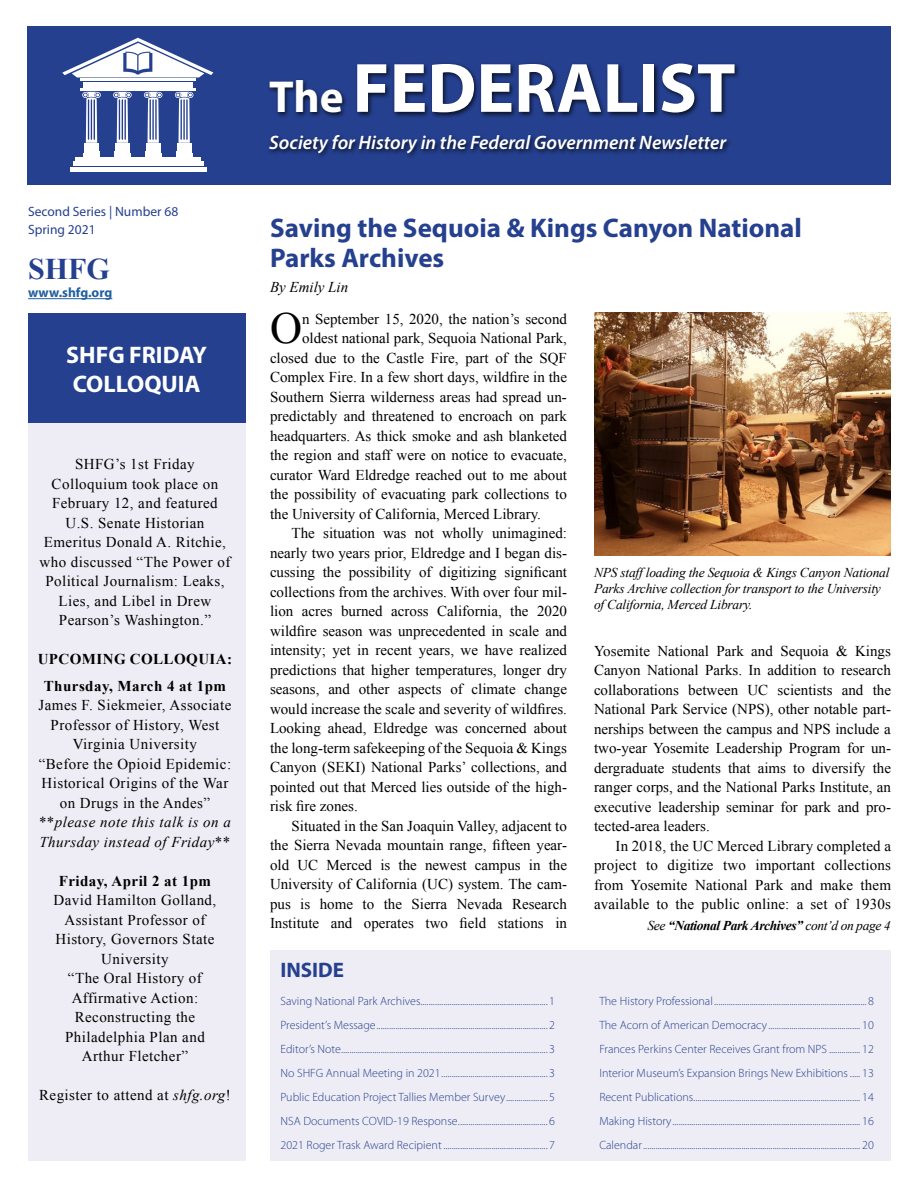
<style>
.page{position:relative;width:918px;height:1188px;background:#fff}
.page>*{position:absolute;margin:0;border:0;box-sizing:border-box;transform-origin:0 0}
.t1{font:700 70.5px "Myriad Pro";color:#fff}
.t2{font:44.4px "Times New Roman";color:#000}
.t3{font:700 30px "Times New Roman";color:#25408f}
.t4{font:700 27px/30px "Myriad Pro";color:#25408f}
.t5{font:700 24px/28.8px "Myriad Pro";color:#fff}
.t6{font:700 21px "Myriad Pro";color:#25408f}
.t7{font:italic 600 19.5px "Myriad Pro";color:#fff}
.t8{font:15px/19.5px "Times New Roman";color:#000;text-align:justify}
.t9{font:15px/19.5px "Times New Roman";letter-spacing:.03em;color:#000;text-align:center}
.t10{font:700 15px/26.2px "Times New Roman";letter-spacing:.03em;color:#000;text-align:center}
.t11{font:italic 15px "Times New Roman";color:#000}
.t12{font:italic 13.5px/16.2px "Times New Roman";letter-spacing:-.015em;color:#000}
.t13{font:italic 700 13.5px "Times New Roman";letter-spacing:-.03em;color:#000}
.t14{font:13.5px/18px "Myriad Pro";color:#25408f}
.t15{font:700 13.5px "Myriad Pro";color:#215e9e}
.t16{font:300 12px/23.9px "Myriad Pro";color:#25408f;text-align:justify}
.s1{font-style:italic}
.s2{font-size:45px}
.s3{font-weight:400}
</style>
<div class="page">
<div style="left:270px;top:950px;width:621px;height:211px;background:#eeedf5"></div>
<hr style="left:28px;top:298px;width:84px;height:1px;background:#215e9e">
<div style="left:28px;top:392px;width:217px;height:769px;background:#eeedf5"></div>
<div style="left:28px;top:313px;width:217px;height:109px;background:#25408f"></div>
<img style="left:594px;top:312px;width:297px;height:243px">
<div style="left:27px;top:26px;width:864px;height:159px;background:#25408f"></div>
<hr style="left:80px;top:78px;width:116px;height:3px;background:#fff">
<hr style="left:80px;top:89px;width:116px;height:2px;background:#fff">
<div style="left:83px;top:82px;width:110px;height:6px;background:#fff"></div>
<hr style="left:76px;top:157px;width:125px;height:4px;background:#fff">
<hr style="left:73px;top:162px;width:131px;height:4px;background:#fff">
<hr style="left:70px;top:167px;width:137px;height:4px;background:#fff">
<div style="left:115px;top:143px;width:15px;height:8px;background:#fff"></div>
<svg style="left:115px;top:151px;width:15px;height:1px"></svg>
<hr style="left:114px;top:153px;width:17px;height:3px;background:#fff">
<svg style="left:113px;top:92px;width:19px;height:51px"></svg>
<div style="left:146px;top:143px;width:14px;height:8px;background:#fff"></div>
<svg style="left:145px;top:151px;width:16px;height:1px"></svg>
<hr style="left:145px;top:153px;width:17px;height:3px;background:#fff">
<svg style="left:144px;top:92px;width:18px;height:51px"></svg>
<div style="left:177px;top:143px;width:14px;height:8px;background:#fff"></div>
<svg style="left:176px;top:151px;width:16px;height:1px"></svg>
<hr style="left:176px;top:153px;width:17px;height:3px;background:#fff">
<svg style="left:175px;top:92px;width:18px;height:51px"></svg>
<div style="left:84px;top:143px;width:15px;height:8px;background:#fff"></div>
<svg style="left:84px;top:151px;width:15px;height:1px"></svg>
<hr style="left:83px;top:153px;width:17px;height:3px;background:#fff">
<svg style="left:82px;top:92px;width:19px;height:51px"></svg>
<svg style="left:62px;top:38px;width:151px;height:39px"></svg>
<div style="left:267px;top:62px;width:474px;height:97px;background:#000;opacity:.75"></div>
<p class="t14" style="left:28px;top:203px;width:152px">Second Series | Number 68<br>Spring 2021</p>
<h3 class="t3" style="left:28px;top:249px;width:83px">SHFG</h3>
<p class="t15" style="left:28px;top:284px;width:86px">www.shfg.org</p>
<h3 class="t5" style="left:66px;top:340px;width:142px">SHFG FRIDAY<br>COLLOQUIA</h3>
<p class="t9" style="left:40px;top:454px;width:192px">SHFG’s 1st Friday<br>Colloquium took place on<br>February 12, and featured<br>U.S. Senate Historian<br>Emeritus Donald A. Ritchie, who discussed “The Power of<br>Political Journalism: Leaks,<br>Lies, and Libel in Drew<br>Pearson’s Washington.”</p>
<p class="t10" style="left:38px;top:646px;width:196px">UPCOMING COLLOQUIA:<br>Thursday, March 4 at 1pm</p>
<p class="t9" style="left:39px;top:695px;width:194px">James F. Siekmeier, Associate<br>Professor of History, West<br>Virginia University<br>“Before the Opioid Epidemic:<br>Historical Origins of the War on Drugs in the Andes” **<span class="s1">please note this talk is on a<br>Thursday instead of Friday</span>**</p>
<p class="t10" style="left:59px;top:867px;width:154px">Friday, April 2 at 1pm</p>
<p class="t9" style="left:54px;top:890px;width:164px">David Hamilton Golland,<br>Assistant Professor of<br>History, Governors State<br>University<br>“The Oral History of<br>Affirmative Action:<br>Reconstructing the<br>Philadelphia Plan and<br>Arthur Fletcher”</p>
<p class="t9" style="left:39px;top:1085px;width:193px">Register to attend at <span class="s1">shfg.org</span>!</p>
<h1 class="t1" style="left:269px;top:42px;width:468px"><span class="s2">The</span> FEDERALIST</h1>
<h3 class="t7" style="left:269px;top:130px;width:459px">Society for History in the Federal Government Newsletter</h3>
<h3 class="t4" style="left:270px;top:212px;width:533px">Saving the Sequoia &amp; Kings Canyon National<br>Parks Archives</h3>
<p class="t11" style="left:270px;top:277px;width:80px">By Emily Lin</p>
<h2 class="t2" style="left:270px;top:298px;width:34px">O</h2>
<p class="t8" style="left:302px;top:309px;width:266px">n September 15, 2020, the nation’s second</p>
<p class="t8" style="left:302px;top:328px;width:266px">oldest national park, Sequoia National Park,</p>
<p class="t8" style="left:270px;top:348px;width:299px">closed due to the Castle Fire, part of the SQF</p>
<p class="t8" style="left:270px;top:367px;width:299px">Complex Fire. In a few short days, wildfire in the</p>
<p class="t8" style="left:270px;top:387px;width:298px">Southern Sierra wilderness areas had spread un-</p>
<p class="t8" style="left:270px;top:406px;width:299px">predictably and threatened to encroach on park</p>
<p class="t8" style="left:270px;top:426px;width:299px">headquarters. As thick smoke and ash blanketed</p>
<p class="t8" style="left:270px;top:445px;width:299px">the region and staff were on notice to evacuate,</p>
<p class="t8" style="left:270px;top:465px;width:299px">curator Ward Eldredge reached out to me about</p>
<p class="t8" style="left:270px;top:484px;width:298px">the possibility of evacuating park collections to</p>
<p class="t8" style="left:270px;top:504px;width:273px">the University of California, Merced Library.</p>
<p class="t8" style="left:292px;top:523px;width:277px">The situation was not wholly unimagined:</p>
<p class="t8" style="left:270px;top:543px;width:299px">nearly two years prior, Eldredge and I began dis-</p>
<p class="t8" style="left:270px;top:562px;width:299px">cussing the possibility of digitizing significant</p>
<p class="t8" style="left:270px;top:582px;width:298px">collections from the archives. With over four mil-</p>
<p class="t8" style="left:270px;top:601px;width:299px">lion acres burned across California, the 2020</p>
<p class="t8" style="left:270px;top:621px;width:299px">wildfire season was unprecedented in scale and</p>
<p class="t8" style="left:270px;top:640px;width:299px">intensity; yet in recent years, we have realized</p>
<p class="t8" style="left:270px;top:660px;width:299px">predictions that higher temperatures, longer dry</p>
<p class="t8" style="left:270px;top:679px;width:299px">seasons, and other aspects of climate change</p>
<p class="t8" style="left:270px;top:699px;width:299px">would increase the scale and severity of wildfires.</p>
<p class="t8" style="left:270px;top:718px;width:299px">Looking ahead, Eldredge was concerned about</p>
<p class="t8" style="left:270px;top:738px;width:299px">the long-term safekeeping of the Sequoia &amp; Kings</p>
<p class="t8" style="left:270px;top:757px;width:298px">Canyon (SEKI) National Parks’ collections, and</p>
<p class="t8" style="left:270px;top:777px;width:299px">pointed out that Merced lies outside of the high-</p>
<p class="t8" style="left:270px;top:796px;width:89px">risk fire zones.</p>
<p class="t8" style="left:292px;top:816px;width:277px">Situated in the San Joaquin Valley, adjacent to</p>
<p class="t8" style="left:270px;top:835px;width:299px">the Sierra Nevada mountain range, fifteen year-</p>
<p class="t8" style="left:270px;top:855px;width:299px">old UC Merced is the newest campus in the</p>
<p class="t8" style="left:270px;top:874px;width:298px">University of California (UC) system. The cam-</p>
<p class="t8" style="left:270px;top:894px;width:299px">pus is home to the Sierra Nevada Research</p>
<p class="t8" style="left:270px;top:913px;width:299px">Institute and operates two field stations in</p>
<p class="t12" style="left:594px;top:564px;width:297px">NPS staff loading the Sequoia &amp; Kings Canyon National<br>Parks Archive collection for transport to the University of California, Merced Library.</p>
<p class="t8" style="left:594px;top:641px;width:299px">Yosemite National Park and Sequoia &amp; Kings Canyon National Parks. In addition to research collaborations between UC scientists and the National Park Service (NPS), other notable part&shy;nerships between the campus and NPS include a two-year Yosemite Leadership Program for un&shy;dergraduate students that aims to diversify the ranger corps, and the National Parks Institute, an executive leadership seminar for park and pro&shy;tected-area leaders.</p>
<p class="t8" style="left:594px;top:836px;width:299px;text-indent:22px">In 2018, the UC Merced Library completed a project to digitize two important collections from Yosemite National Park and make them available to the public online: a set of 1930s</p>
<p class="t13" style="left:648px;top:916px;width:245px"><span class="s3">See</span> “National Park Archives” <span class="s3">cont’d on page 4</span></p>
<h3 class="t6" style="left:280px;top:956px;width:65px">INSIDE</h3>
<p class="t16" style="left:280px;top:989px;width:276px">Saving National Park Archives.............................................................1<br>President’s Message..................................................................................2<br>Editor’s Note...................................................................................................3<br>No SHFG Annual Meeting in 2021...................................................3<br>Public Education Project Tallies Member Survey....................5<br>NSA Documents COVID-19 Response...........................................6<br>2021 Roger Trask Award Recipient..................................................7</p>
<p class="t16" style="left:599px;top:989px;width:276px">The History Professional.........................................................................8<br>The Acorn of American Democracy ............................................ 10<br>Frances Perkins Center Receives Grant from NPS ............... 12<br>Interior Museum’s Expansion Brings New Exhibitions ..... 13<br>Recent Publications................................................................................ 14<br>Making History.......................................................................................... 16<br>Calendar........................................................................................................ 20</p>
</div>
